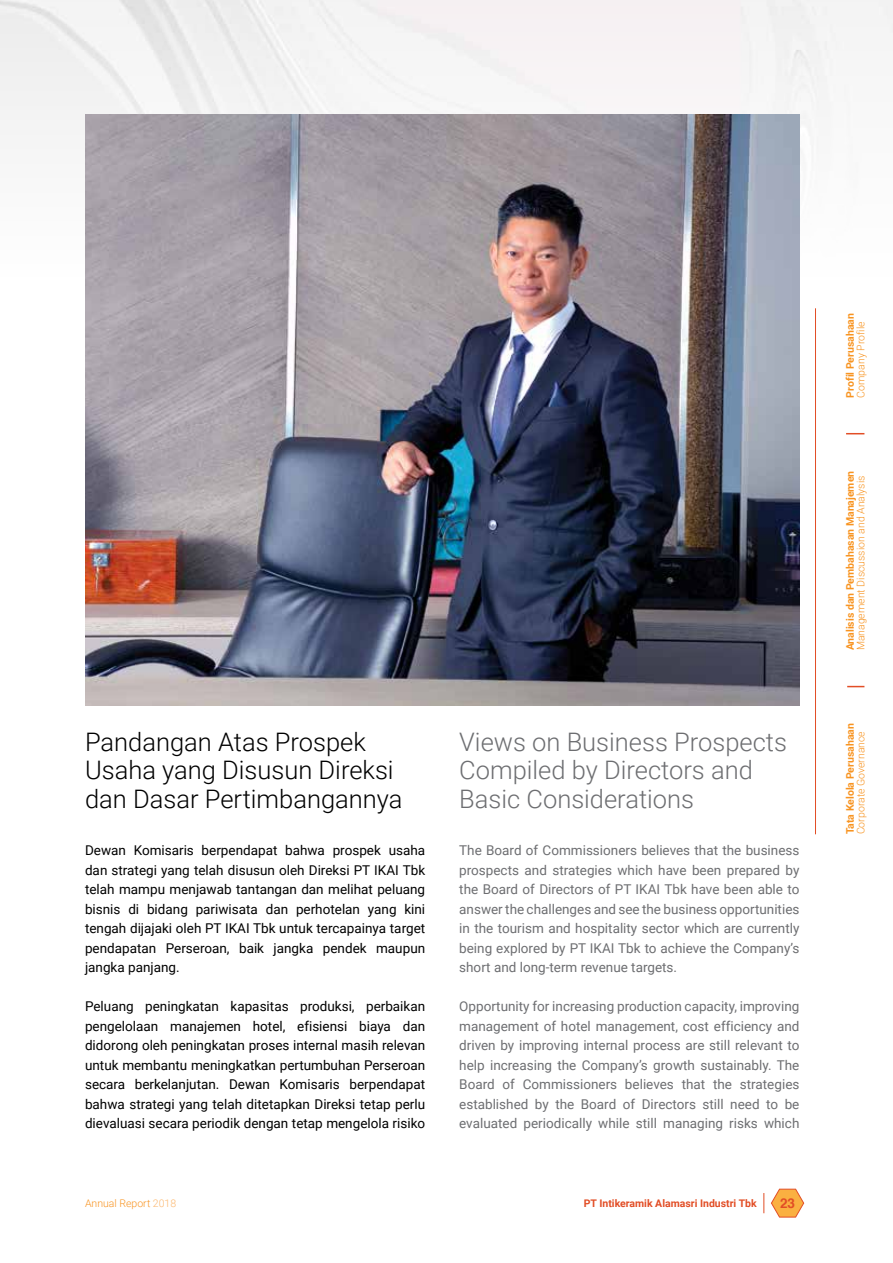
<style>
.page{position:relative;width:893px;height:1263px;background:#fff}
.page>*{position:absolute;margin:0;border:0;box-sizing:border-box;transform-origin:0 0}
.t1{font:300 25.5px/28.5px "Roboto";color:#000}
.t2{font:300 25.5px/28.5px "Roboto";color:#6d6e71}
.t3{font:13.5px/19.5px "Roboto";color:#6d6e71;text-align:justify}
.t4{font:13.5px/19.5px "Roboto";color:#000;text-align:justify}
.t5{font:700 13.5px "Helvetica";color:#e24e26}
.t6{font:300 10.5px "Roboto";color:#f89421}
.t7{font:700 10.5px "Roboto";color:#f89421}
.t8{font:700 10.5px "Roboto";color:#e24e26}
.s1{color:#fcb76e}
</style>
<div class="page">
<svg style="left:771px;top:1188px;width:33px;height:30px"></svg>
<svg style="left:763px;top:1193px;width:1px;height:20px"></svg>
<svg style="left:846px;top:433px;width:18px;height:1px"></svg>
<svg style="left:847px;top:686px;width:17px;height:1px"></svg>
<hr style="left:815px;top:308px;width:1px;height:526px;background:#e24e26">
<img style="left:0;top:0;width:893px;height:276px">
<img style="left:85px;top:115px;width:714px;height:591px">
<h1 class="t1" style="left:85px;top:726px;width:319px">Pandangan Atas Prospek<br>Usaha yang Disusun Direksi dan Dasar Pertimbangannya</h1>
<p class="t4" style="left:85px;top:840px;width:342px">Dewan Komisaris berpendapat bahwa prospek usaha dan strategi yang telah disusun oleh Direksi PT IKAI Tbk telah mampu menjawab tantangan dan melihat peluang bisnis di bidang pariwisata dan perhotelan yang kini tengah dijajaki oleh PT IKAI Tbk untuk tercapainya target pendapatan Perseroan, baik jangka pendek maupun jangka panjang.</p>
<p class="t4" style="left:85px;top:996px;width:342px">Peluang peningkatan kapasitas produksi, perbaikan pengelolaan manajemen hotel, efisiensi biaya dan didorong oleh peningkatan proses internal masih relevan untuk membantu meningkatkan pertumbuhan Perseroan secara berkelanjutan. Dewan Komisaris berpendapat bahwa strategi yang telah ditetapkan Direksi tetap perlu dievaluasi secara periodik dengan tetap mengelola risiko</p>
<h1 class="t2" style="left:459px;top:726px;width:329px">Views on Business Prospects<br>Compiled by Directors and<br>Basic Considerations</h1>
<p class="t3" style="left:459px;top:840px;width:342px">The Board of Commissioners believes that the business prospects and strategies which have been prepared by the Board of Directors of PT IKAI Tbk have been able to answer the challenges and see the business opportunities in the tourism and hospitality sector which are currently being explored by PT IKAI Tbk to achieve the Company’s short and long-term revenue targets.</p>
<p class="t3" style="left:459px;top:996px;width:342px">Opportunity for increasing production capacity, improving management of hotel management, cost efficiency and driven by improving internal process are still relevant to help increasing the Company’s growth sustainably. The Board of Commissioners believes that the strategies established by the Board of Directors still need to be evaluated periodically while still managing risks which</p>
<p class="t6" style="left:85px;top:1196px;width:93px">Annual Report <span class="s1">2018</span></p>
<p class="t8" style="left:584px;top:1196px;width:174px">PT Intikeramik Alamasri Industri Tbk</p>
<p class="t5" style="left:780px;top:1192px;width:17px">23</p>
<p class="t7" style="left:843px;top:398px;width:86px;rotate:-90deg">Profil Perusahaan</p>
<p class="t6" style="left:853px;top:398px;width:78px;rotate:-90deg">Company Profile</p>
<p class="t7" style="left:843px;top:650px;width:181px;rotate:-90deg">Analisis dan Pembahasan Manajemen</p>
<p class="t6" style="left:853px;top:650px;width:176px;rotate:-90deg">Management Discussion and Analysis</p>
<p class="t7" style="left:843px;top:834px;width:113px;rotate:-90deg">Tata Kelola Perusahaan</p>
<p class="t6" style="left:853px;top:834px;width:105px;rotate:-90deg">Corporate Governance</p>
</div>
